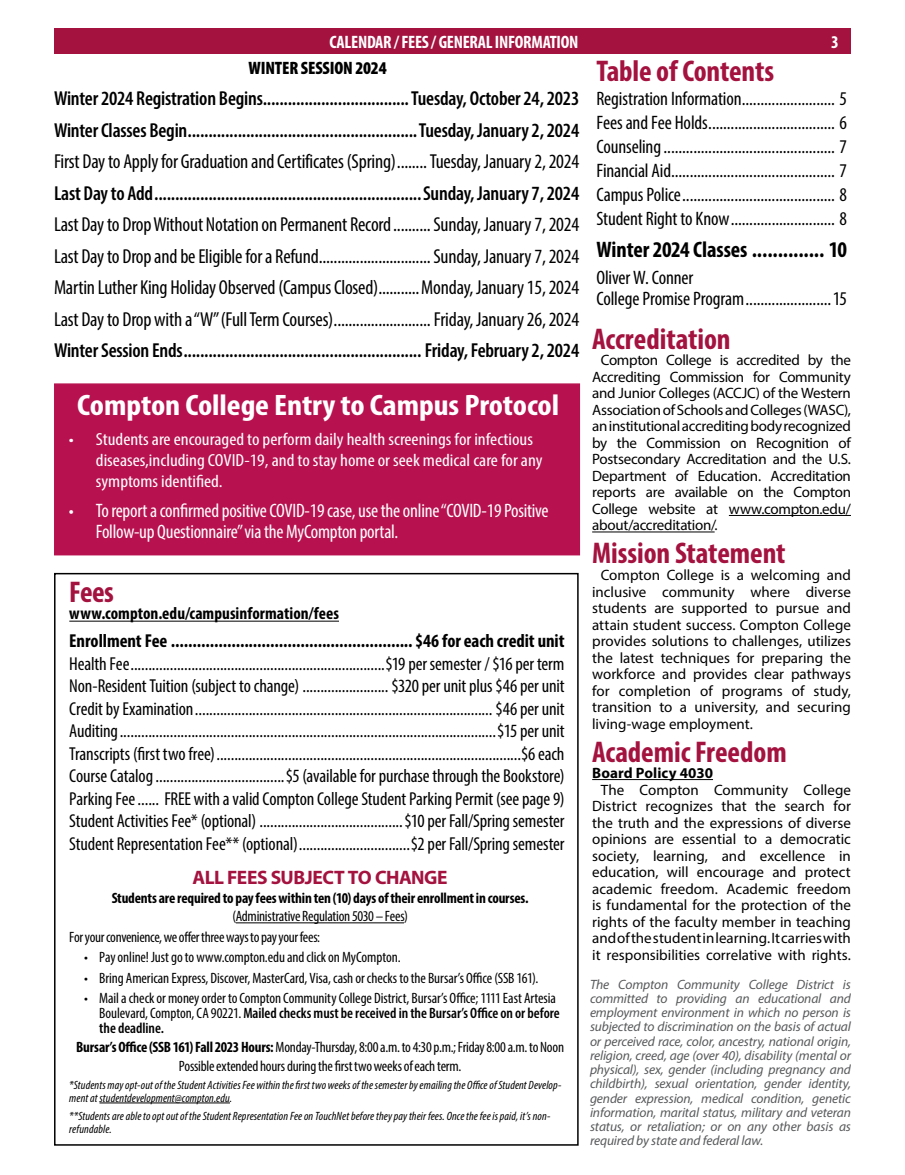
<style>
.page{position:relative;width:905px;height:1175px;background:#fff}
.page>*{position:absolute;margin:0;border:0;box-sizing:border-box;transform-origin:0 0}
.t1{font:700 condensed 30px "Myriad Pro";letter-spacing:-.005em;color:#a4123f}
.t2{font:700 condensed 29.7px "Myriad Pro";letter-spacing:-.005em;color:#fff;scale:1.11 1}
.t3{font:700 condensed 22.5px "Myriad Pro";letter-spacing:-.005em;color:#000}
.t4{font:condensed 20.25px/31.5px "Myriad Pro";letter-spacing:-.01em;color:#000;text-align:justify}
.t5{font:600 condensed 20.25px/31.5px "Myriad Pro";letter-spacing:-.01em;color:#000}
.t6{font:condensed 19.5px/24px "Myriad Pro";letter-spacing:-.01em;color:#000;text-align:justify}
.t7{font:condensed 19.5px/21px "Myriad Pro";letter-spacing:-.01em;color:#fff}
.t8{font:700 19.5px "Myriad Pro";letter-spacing:-.025em;color:#a4123f}
.t9{font:condensed 18.75px/22.5px "Myriad Pro";letter-spacing:-.01em;color:#000;text-align:justify}
.t10{font:700 condensed 18.75px "Myriad Pro";letter-spacing:-.005em;color:#000}
.t11{font:700 condensed 18px "Myriad Pro";letter-spacing:-.015em;color:#fff}
.t12{font:900 condensed 18px "Myriad Pro";letter-spacing:-.01em;color:#000}
.t13{font:condensed 17.55px/21px "Myriad Pro";color:#fff;scale:1.11 1}
.t14{font:700 condensed 17.25px "Myriad Pro";color:#000}
.t15{font:15px/16.5px "Myriad Pro";color:#000;text-align:justify}
.t16{font:condensed 15px/15px "Myriad Pro";letter-spacing:-.01em;color:#000}
.t17{font:700 condensed 15px "Myriad Pro";letter-spacing:-.015em;color:#000}
.t18{font:700 15px "Myriad Pro";letter-spacing:.005em;color:#000}
.t19{font:italic 13.5px/14.2px "Myriad Pro";letter-spacing:-.01em;color:#58595b;text-align:justify}
.t20{font:italic condensed 12px/12.8px "Myriad Pro";letter-spacing:.01em;color:#000}
.s1{font-weight:600}
.s2{font-weight:700}
</style>
<div class="page">
<div style="left:54px;top:28px;width:796px;height:25px;background:#a4123f"></div>
<hr style="left:728px;top:515px;width:123px;height:1px;background:#000">
<hr style="left:592px;top:531px;width:122px;height:1px;background:#000">
<hr style="left:592px;top:779px;width:121px;height:1px;background:#000">
<div style="left:54px;top:573px;width:524px;height:572px;border:2px solid #000"></div>
<hr style="left:69px;top:620px;width:270px;height:1px;background:#000">
<hr style="left:236px;top:922px;width:168px;height:1px;background:#000">
<hr style="left:99px;top:1102px;width:131px;height:1px;background:#000">
<div style="left:54px;top:383px;width:526px;height:172px;background:#b8114f;border:2px solid #b8114f"></div>
<p class="t11" style="left:329px;top:30px;width:250px">CALENDAR / FEES / GENERAL INFORMATION</p>
<p class="t11" style="left:831px;top:30px;width:9px">3</p>
<p class="t12" style="left:248px;top:56px;width:140px">WINTER SESSION 2024</p>
<h3 class="t5" style="left:54px;top:82px;width:527px">Winter 2024 Registration Begins...................................Tuesday, October 24, 2023<br>Winter Classes Begin.......................................................Tuesday, January 2, 2024</h3>
<h3 class="t4" style="left:54px;top:145px;width:527px">First Day to Apply for Graduation and Certificates (Spring)........Tuesday, January 2, 2024</h3>
<h3 class="t5" style="left:54px;top:177px;width:527px">Last Day to Add................................................................Sunday, January 7, 2024</h3>
<p class="t4" style="left:54px;top:208px;width:527px">Last Day to Drop Without Notation on Permanent Record..........Sunday, January 7, 2024<br>Last Day to Drop and be Eligible for a Refund..............................Sunday, January 7, 2024<br>Martin Luther King Holiday Observed (Campus Closed)...........Monday, January 15, 2024<br>Last Day to Drop with a “W” (Full Term Courses).......................... Friday, January 26, 2024</p>
<h3 class="t5" style="left:54px;top:334px;width:527px">Winter Session Ends......................................................... Friday, February 2, 2024</h3>
<h1 class="t1" style="left:596px;top:52px;width:179px">Table of Contents</h1>
<p class="t6" style="left:596px;top:86px;width:252px">Registration Information......................... 5<br>Fees and Fee Holds.................................. 6<br>Counseling.............................................. 7<br>Financial Aid............................................ 7<br>Campus Police......................................... 8<br>Student Right to Know............................ 8</p>
<h3 class="t3" style="left:596px;top:235px;width:252px">Winter 2024 Classes .............. 10</h3>
<h3 class="t6" style="left:596px;top:266px;width:252px;line-height:21px">Oliver W. Conner<br>College Promise Program.......................15</h3>
<h1 class="t1" style="left:592px;top:320px;width:140px">Accreditation</h1>
<p class="t15" style="left:592px;top:352px;width:260px;text-indent:9px">Compton College is accredited by the Accrediting Commission for Community and Junior Colleges (ACCJC) of the Western Association of Schools and Colleges (WASC), an institutional accrediting body recognized by the Commission on Recognition of Postsecondary Accreditation and the U.S.<br>Department of Education. Accreditation reports are available on the Compton College website at www.compton.edu/ about/accreditation/.</p>
<h1 class="t1" style="left:592px;top:535px;width:195px">Mission Statement</h1>
<p class="t15" style="left:592px;top:566px;width:260px;text-indent:9px">Compton College is a welcoming and inclusive community where diverse students are supported to pursue and attain student success. Compton College provides solutions to challenges, utilizes the latest techniques for preparing the workforce and provides clear pathways for completion of programs of study, transition to a university, and securing living-wage employment.</p>
<h1 class="t1" style="left:592px;top:733px;width:196px">Academic Freedom</h1>
<p class="t18" style="left:592px;top:763px;width:122px">Board Policy 4030</p>
<p class="t15" style="left:592px;top:781px;width:260px;text-align:center">The Compton Community College District recognizes that the search for the truth and the expressions of diverse opinions are essential to a democratic society, learning, and excellence in education, will encourage and protect academic freedom. Academic freedom is fundamental for the protection of the rights of the faculty member in teaching and of the student in learning. It carries with it responsibilities correlative with rights.</p>
<h2 class="t2" style="left:77px;top:386px;width:436px">Compton College Entry to Campus Protocol</h2>
<p class="t13" style="left:96px;top:428px;width:404px;text-indent:-27px">• Students are encouraged to perform daily health screenings for infectious diseases,including COVID-19, and to stay home or seek medical care for any symptoms identified.</p>
<h3 class="t7" style="left:96px;top:499px;width:454px;text-indent:-27px">• To report a confirmed positive COVID-19 case, use the online “COVID-19 Positive<br>Follow-up Questionnaire” via the MyCompton portal.</h3>
<h1 class="t1" style="left:69px;top:573px;width:46px">Fees</h1>
<p class="t14" style="left:69px;top:603px;width:271px">www.compton.edu/campusinformation/fees</p>
<p class="t10" style="left:69px;top:629px;width:496px">Enrollment Fee ........................................................ $46 for each credit unit</p>
<p class="t9" style="left:69px;top:652px;width:497px">Health Fee.......................................................................$19 per semester / $16 per term Non-Resident Tuition (subject to change) ........................ $320 per unit plus $46 per unit Credit by Examination................................................................................... $46 per unit Auditing.........................................................................................................$15 per unit Transcripts (first two free).....................................................................................$6 each Course Catalog....................................$5 (available for purchase through the Bookstore)<br>Parking Fee...... FREE with a valid Compton College Student Parking Permit (see page 9)<br>Student Activities Fee* (optional) ........................................$10 per Fall/Spring semester Student Representation Fee** (optional)...............................$2 per Fall/Spring semester</p>
<h3 class="t8" style="left:192px;top:865px;width:256px">ALL FEES SUBJECT TO CHANGE</h3>
<p class="t17" style="left:112px;top:889px;width:418px">Students are required to pay fees within ten (10) days of their enrollment in courses.</p>
<p class="t16" style="left:69px;top:906px;width:340px;line-height:20.4px;text-indent:163px">(Administrative Regulation 5030 – Fees)<br>For your convenience, we offer three ways to pay your fees:</p>
<p class="t16" style="left:84px;top:949px;width:318px">• Pay online! Just go to www.compton.edu and click on MyCompton.</p>
<p class="t16" style="left:84px;top:970px;width:455px">• Bring American Express, Discover, MasterCard, Visa, cash or checks to the Bursar’s Office (SSB 161).</p>
<p class="t16" style="left:99px;top:990px;width:462px;text-indent:-15px">• Mail a check or money order to Compton Community College District, Bursar’s Office; 1111 East Artesia<br>Boulevard, Compton, CA 90221. <span class="s1">Mailed checks must be received in the Bursar’s Office on or before the deadline.</span></p>
<p class="t16" style="left:76px;top:1037px;width:489px;line-height:18.9px;text-align:center"><span class="s2">Bursar’s Office (SSB 161) Fall 2023 Hours:</span> Monday-Thursday, 8:00 a.m. to 4:30 p.m.; Friday 8:00 a.m. to Noon<br>Possible extended hours during the first two weeks of each term.</p>
<p class="t20" style="left:69px;top:1078px;width:493px">*Students may opt-out of the Student Activities Fee within the first two weeks of the semester by emailing the Office of Student Develop&shy;ment at studentdevelopment@compton.edu.</p>
<p class="t20" style="left:69px;top:1109px;width:482px">**Students are able to opt out of the Student Representation Fee on TouchNet before they pay their fees. Once the fee is paid, it’s non&shy;refundable.</p>
<p class="t19" style="left:590px;top:976px;width:262px">The Compton Community College District is committed to providing an educational and employment environment in which no person is subjected to discrimination on the basis of actual or perceived race, color, ancestry, national origin, religion, creed, age (over 40), disability (mental or physical), sex, gender (including pregnancy and childbirth), sexual orientation, gender identity, gender expression, medical condition, genetic information, marital status, military and veteran status, or retaliation; or on any other basis as required by state and federal law.</p>
</div>
